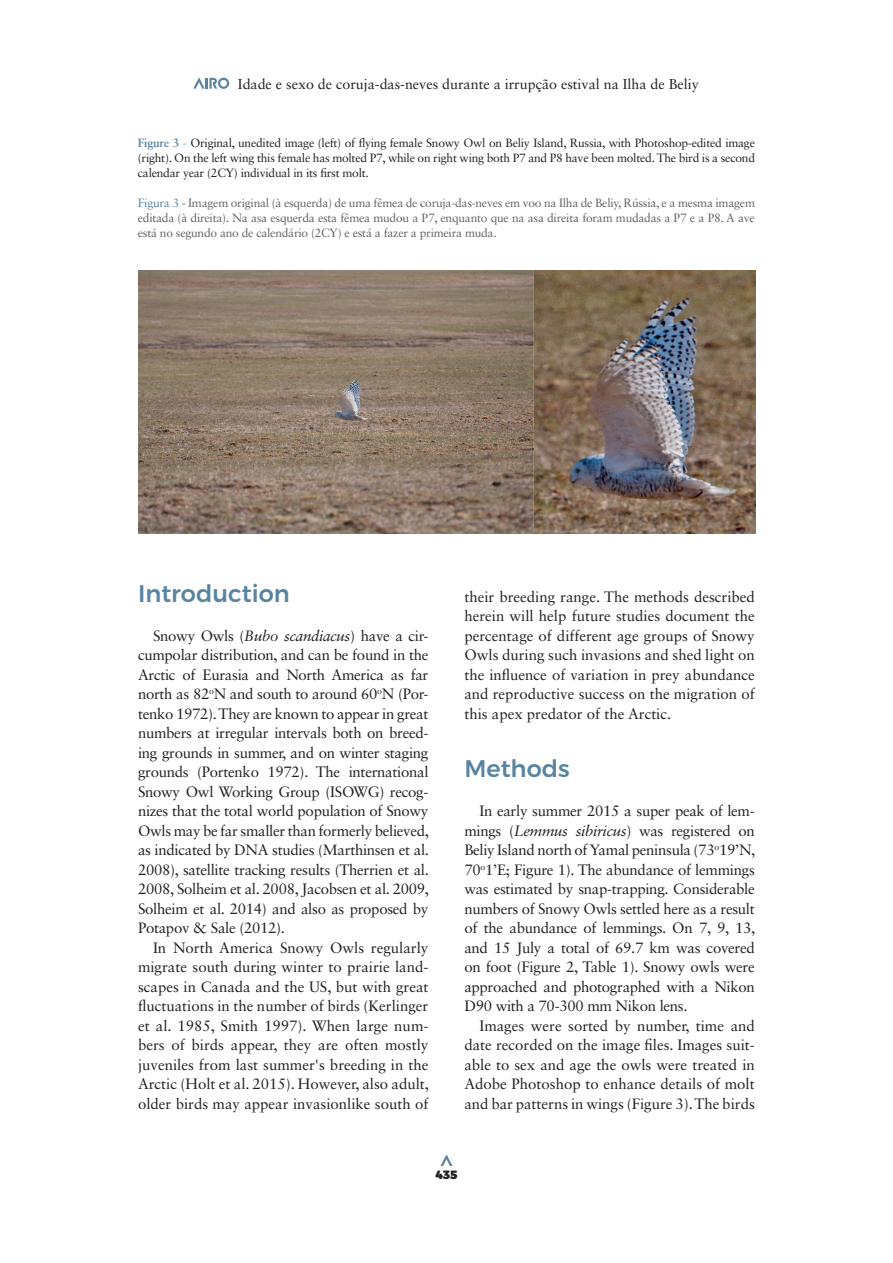
<style>
.page{position:relative;width:893px;height:1263px;background:#fff}
.page>*{position:absolute;margin:0;border:0;box-sizing:border-box;transform-origin:0 0}
.t1{font:500 24px "Montserrat";color:#5984a0}
.t2{font:15px/19.5px "Sabon LT Std";color:#231f20;text-align:justify}
.t3{font:14.25px "Sabon LT Std";color:#231f20}
.t4{font:12px/15px "Sabon LT Std";letter-spacing:-.02em;color:#636366;text-align:justify}
.t5{font:12px/15px "Sabon LT Std";letter-spacing:-.02em;color:#231f20;text-align:justify}
.t6{font:900 12px "Montserrat";color:#231f20}
.s1{font-weight:700;color:#5984a0}
.s2{color:#67a3b1}
.s3{color:#5984a0}
.s4{font-style:italic}
</style>
<div class="page">
<svg style="left:193px;top:78px;width:36px;height:11px"></svg>
<svg style="left:440px;top:1155px;width:12px;height:11px"></svg>
<img style="left:138px;top:270px;width:618px;height:264px">
<p class="t3" style="left:238px;top:75px;width:462px">Idade e sexo de coruja-das-neves durante a irrupção estival na Ilha de Beliy</p>
<p class="t5" style="left:138px;top:135px;width:619px"><span class="s1">Figure 3</span> <span class="s2">-</span> Original, unedited image (left) of flying female Snowy Owl on Beliy Island, Russia, with Photoshop-edited image (right). On the left wing this female has molted P7, while on right wing both P7 and P8 have been molted. The bird is a second calendar year (2CY) individual in its first molt.</p>
<p class="t4" style="left:138px;top:195px;width:619px"><span class="s3">Figura 3</span> - Imagem original (à esquerda) de uma fêmea de coruja-das-neves em voo na Ilha de Beliy, Rússia, e a mesma imagem editada (à direita). Na asa esquerda esta fêmea mudou a P7, enquanto que na asa direita foram mudadas a P7 e a P8. A ave está no segundo ano de calendário (2CY) e está a fazer a primeira muda.</p>
<h1 class="t1" style="left:138px;top:578px;width:153px">Introduction</h1>
<p class="t2" style="left:464px;top:586px;width:292px">their breeding range. The methods described herein will help future studies document the percentage of different age groups of Snowy Owls during such invasions and shed light on the influence of variation in prey abundance and reproductive success on the migration of this apex predator of the Arctic.</p>
<h1 class="t1" style="left:464px;top:754px;width:107px">Methods</h1>
<p class="t2" style="left:464px;top:801px;width:293px;text-indent:15px">In early summer 2015 a super peak of lem&shy;mings (<span class="s4">Lemmus sibiricus</span>) was registered on Beliy Island north of Yamal peninsula (73<sup>o</sup>19’N, 70<sup>o</sup>1’E; Figure 1). The abundance of lemmings was estimated by snap-trapping. Considerable numbers of Snowy Owls settled here as a result of the abundance of lemmings. On 7, 9, 13, and 15 July a total of 69.7 km was covered on foot (Figure 2, Table 1). Snowy owls were approached and photographed with a Nikon D90 with a 70-300 mm Nikon lens.</p>
<p class="t2" style="left:464px;top:1015px;width:292px;text-indent:15px">Images were sorted by number, time and date recorded on the image files. Images suit&shy;able to sex and age the owls were treated in Adobe Photoshop to enhance details of molt and bar patterns in wings (Figure 3). The birds</p>
<p class="t2" style="left:138px;top:625px;width:293px;text-indent:15px">Snowy Owls (<span class="s4">Bubo scandiacus</span>) have a cir&shy;cumpolar distribution, and can be found in the Arctic of Eurasia and North America as far north as 82<sup>o</sup>N and south to around 60<sup>o</sup>N (Por&shy;tenko 1972). They are known to appear in great numbers at irregular intervals both on breed&shy;ing grounds in summer, and on winter staging grounds (Portenko 1972). The international Snowy Owl Working Group (ISOWG) recog&shy;nizes that the total world population of Snowy Owls may be far smaller than formerly believed, as indicated by DNA studies (Marthinsen et al.<br>2008), satellite tracking results (Therrien et al.<br>2008, Solheim et al. 2008, Jacobsen et al. 2009, Solheim et al. 2014) and also as proposed by Potapov &amp; Sale (2012).</p>
<p class="t2" style="left:138px;top:937px;width:293px;text-indent:15px">In North America Snowy Owls regularly migrate south during winter to prairie land&shy;scapes in Canada and the US, but with great fluctuations in the number of birds (Kerlinger et al. 1985, Smith 1997). When large num&shy;bers of birds appear, they are often mostly juveniles from last summer's breeding in the Arctic (Holt et al. 2015). However, also adult, older birds may appear invasionlike south of</p>
<p class="t6" style="left:435px;top:1167px;width:24px">435</p>
</div>
